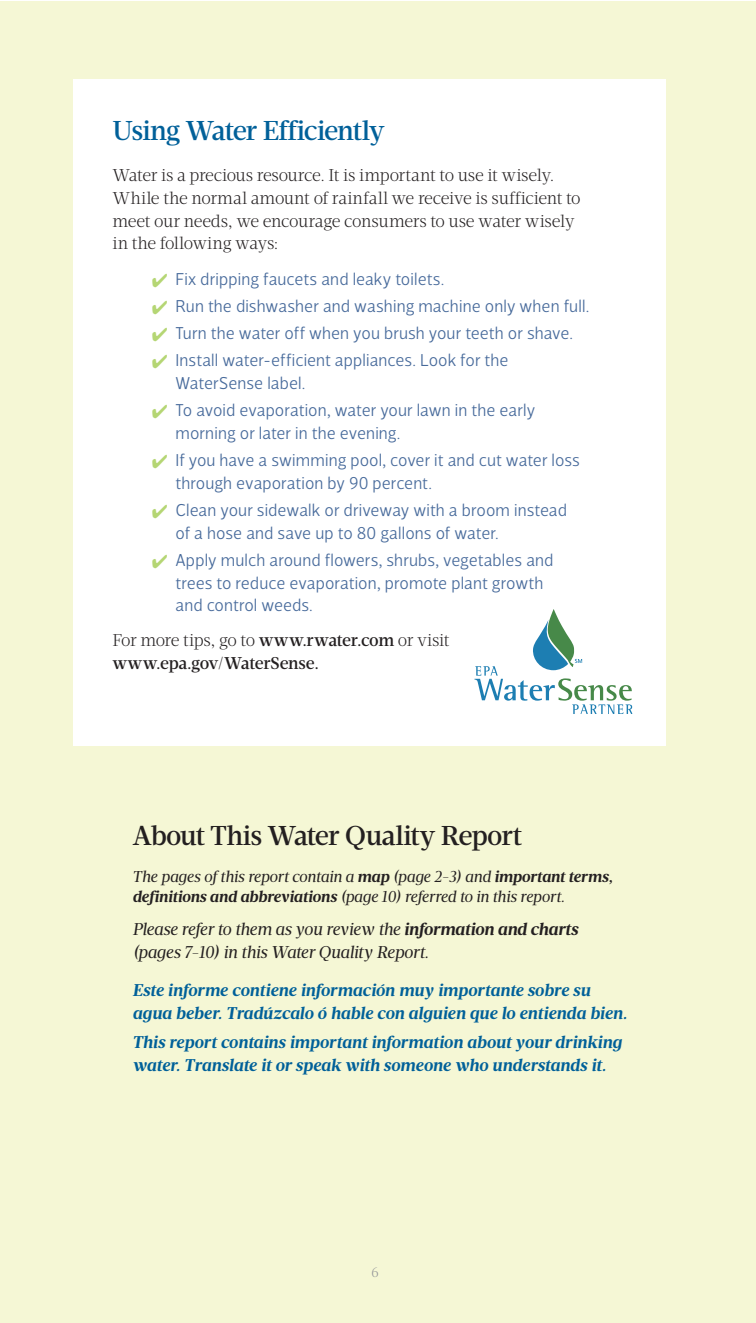
<style>
.page{position:relative;width:756px;height:1323px;background:#fff}
.page>*{position:absolute;margin:0;border:0;box-sizing:border-box;transform-origin:0 0}
.Subheads{font:500 28px "Velino Text";letter-spacing:-.03em;color:#231f20;scale:.96 1}
.Subheads-2{font:500 28px "Velino Text";letter-spacing:-.045em;color:#006099;scale:.96 1}
.Running_Text{font:300 17.5px/22.8px "Velino Sans";letter-spacing:.005em;color:#476a9b}
.Running_Text-2{font:italic 700 17.5px/22.8px "Velino Text";letter-spacing:-.01em;color:#006099;scale:1.05 1}
.Running_Text-3{font:300 17.5px/22.8px "Velino Text";letter-spacing:-.025em;color:#231f20;scale:.96 1}
.Running_Text-4{font:italic 17.5px/22.8px "Velino Text";letter-spacing:-.025em;color:#231f20;scale:1.05 1}
.Running_Text-5{font:500 17.5px/22.8px "Velino Text";letter-spacing:-.02em;color:#231f20;scale:.96 1}
.Subheads-3{font:italic 16.1px/20.7px "Velino Text";letter-spacing:-.025em;color:#231f20;scale:1.05 1}
.Folio{font:300 14px "Velino Text";color:#939598}
.s1{color:#b5d674}
.s2{font-weight:300}
.s3{font-weight:700}
</style>
<div class="page">
<div style="left:0;top:1px;width:756px;height:1321px;background:#f5f7d5"></div>
<div style="left:73px;top:79px;width:592px;height:667px;background:#fff"></div>
<svg style="left:474px;top:609px;width:159px;height:105px"></svg>
<p class="Subheads-2" style="left:112px;top:113px;width:286px">Using Water Efficiently</p>
<p class="Running_Text-3" style="left:112px;top:164px;width:489px">Water is a precious resource. It is important to use it wisely.<br>While the normal amount of rainfall we receive is sufficient to meet our needs, we encourage consumers to use water wisely in the following ways:</p>
<p class="Running_Text" style="left:152px;top:268px;width:294px"><span class="s1">✔</span> Fix dripping faucets and leaky toilets.</p>
<p class="Running_Text" style="left:152px;top:295px;width:439px"><span class="s1">✔</span> Run the dishwasher and washing machine only when full.</p>
<p class="Running_Text" style="left:152px;top:322px;width:423px"><span class="s1">✔</span> Turn the water off when you brush your teeth or shave.</p>
<p class="Running_Text" style="left:175px;top:349px;width:335px;text-indent:-24px"><span class="s1">✔</span> Install water-efficient appliances. Look for the<br>WaterSense label.</p>
<p class="Running_Text" style="left:175px;top:399px;width:361px;text-indent:-24px"><span class="s1">✔</span> To avoid evaporation, water your lawn in the early morning or later in the evening.</p>
<p class="Running_Text" style="left:175px;top:449px;width:406px;text-indent:-24px"><span class="s1">✔</span> If you have a swimming pool, cover it and cut water loss through evaporation by 90 percent.</p>
<p class="Running_Text" style="left:175px;top:499px;width:393px;text-indent:-24px"><span class="s1">✔</span> Clean your sidewalk or driveway with a broom instead of a hose and save up to 80 gallons of water.</p>
<p class="Running_Text" style="left:175px;top:549px;width:380px;text-indent:-24px"><span class="s1">✔</span> Apply mulch around flowers, shrubs, vegetables and trees to reduce evaporation, promote plant growth and control weeds.</p>
<p class="Running_Text-5" style="left:112px;top:629px;width:353px"><span class="s2">For more tips, go to</span> www.rwater.com <span class="s2">or visit </span>www.epa.gov/WaterSense.</p>
<p class="Subheads" style="left:132px;top:819px;width:408px">About This Water Quality Report</p>
<p class="Subheads-3" style="left:132px;top:866px;width:459px">The pages of this report contain a <span class="s3">map</span> (page 2-3) and <span class="s3">important terms, definitions and abbreviations</span> (page 10) referred to in this report.</p>
<p class="Running_Text-4" style="left:132px;top:918px;width:426px">Please refer to them as you review the <span class="s3">information and charts </span>(pages 7-10) in this Water Quality Report.</p>
<p class="Running_Text-2" style="left:132px;top:979px;width:473px">Este informe contiene información muy importante sobre su agua beber. Tradúzcalo ó hable con alguien que lo entienda bien.</p>
<p class="Running_Text-2" style="left:132px;top:1031px;width:468px">This report contains important information about your drinking water. Translate it or speak with someone who understands it.</p>
<p class="Folio" style="left:371px;top:1264px;width:10px">6</p>
</div>
